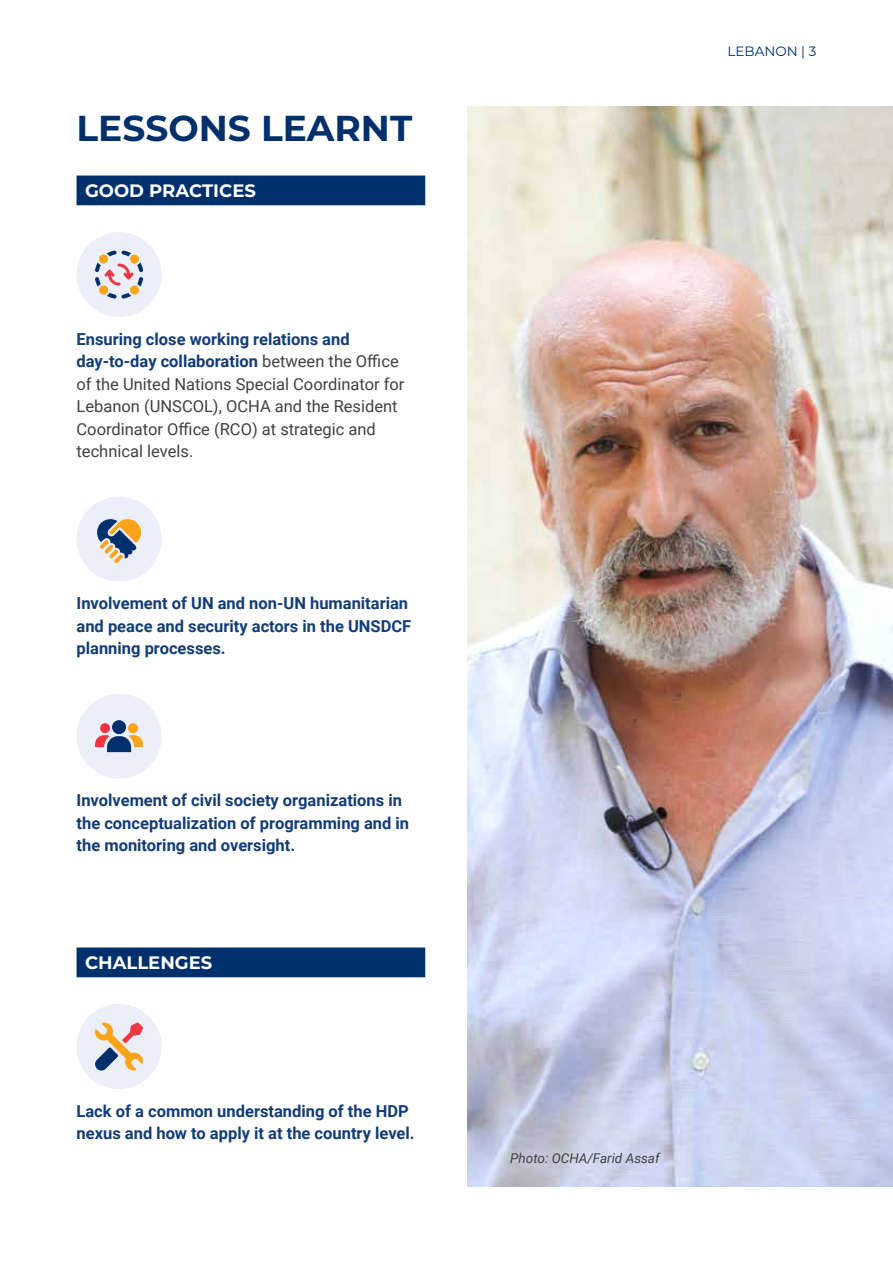
<style>
.page{position:relative;width:893px;height:1263px;background:#fff}
.page>*{position:absolute;margin:0;border:0;box-sizing:border-box;transform-origin:0 0}
.t1{font:700 36px "Montserrat";color:#00306b}
.t2{font:700 18px "Montserrat";color:#fff}
.t3{font:700 16.5px/22.5px "Roboto";color:#133d76}
.t4{font:16.5px/22.5px "Roboto";color:#414042}
.t5{font:italic 13.5px "Roboto";color:#414042}
.t6{font:13.5px "Montserrat";color:#00306b}
.s1{font-weight:700;color:#133d76}
</style>
<div class="page">
<img style="left:468px;top:106px;width:425px;height:1080px">
<div style="left:77px;top:176px;width:348px;height:29px;background:#00306b"></div>
<div style="left:77px;top:232px;width:85px;height:85px;background:#eceff9;border-radius:50%"></div>
<svg style="left:95px;top:250px;width:48px;height:49px"></svg>
<div style="left:77px;top:497px;width:85px;height:85px;background:#eceff9;border-radius:50%"></div>
<svg style="left:97px;top:519px;width:44px;height:44px"></svg>
<div style="left:77px;top:694px;width:85px;height:85px;background:#eceff9;border-radius:50%"></div>
<svg style="left:95px;top:735px;width:48px;height:17px"></svg>
<div style="left:112px;top:720px;width:14px;height:14px;background:#00306b;border-radius:50%"></div>
<div style="left:100px;top:723px;width:10px;height:10px;background:#ef3742;border-radius:50%"></div>
<div style="left:128px;top:723px;width:10px;height:10px;background:#faa41a;border-radius:50%"></div>
<div style="left:77px;top:947px;width:348px;height:30px;background:#00306b"></div>
<div style="left:77px;top:1004px;width:85px;height:85px;background:#eceff9;border-radius:50%"></div>
<svg style="left:95px;top:1022px;width:48px;height:49px"></svg>
<h1 class="t1" style="left:77px;top:102px;width:337px">LESSONS LEARNT</h1>
<p class="t2" style="left:85px;top:177px;width:172px">GOOD PRACTICES</p>
<p class="t4" style="left:77px;top:327px;width:329px"><span class="s1">Ensuring close working relations and day-to-day collaboration</span> between the Office of the United Nations Special Coordinator for Lebanon (UNSCOL), OCHA and the Resident Coordinator Office (RCO) at strategic and technical levels.</p>
<p class="t3" style="left:77px;top:591px;width:336px">Involvement of UN and non-UN humanitarian and peace and security actors in the UNSDCF planning processes.</p>
<p class="t3" style="left:77px;top:788px;width:334px">Involvement of civil society organizations in the conceptualization of programming and in the monitoring and oversight.</p>
<p class="t2" style="left:85px;top:949px;width:129px">CHALLENGES</p>
<p class="t3" style="left:77px;top:1099px;width:340px">Lack of a common understanding of the HDP nexus and how to apply it at the country level.</p>
<p class="t6" style="left:728px;top:42px;width:90px">LEBANON | 3</p>
<p class="t5" style="left:510px;top:1148px;width:151px">Photo: OCHA/Farid Assaf</p>
</div>
